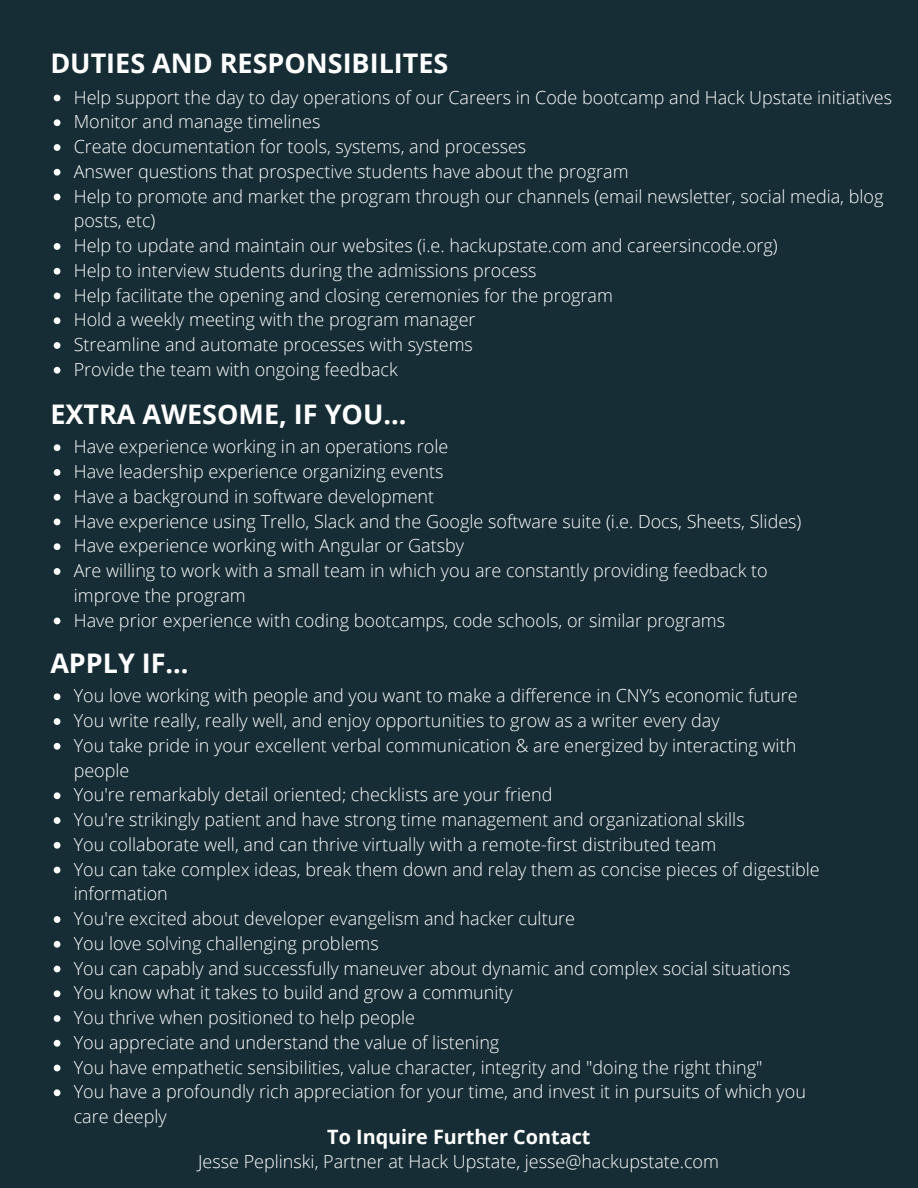
<style>
.page{position:relative;width:918px;height:1188px;background:#162d35}
.page>*{position:absolute;margin:0;border:0;box-sizing:border-box;transform-origin:0 0}
.t1{font:700 27px "Open Sans";color:#fff}
.t2{font:700 19.8px "Open Sans";color:#fff}
.t3{font:300 18px/24.8px "Open Sans";color:#fff}
</style>
<div class="page">
<svg style="left:54px;top:95px;width:6px;height:6px"></svg>
<svg style="left:54px;top:119px;width:6px;height:7px"></svg>
<svg style="left:54px;top:144px;width:6px;height:7px"></svg>
<svg style="left:54px;top:169px;width:6px;height:7px"></svg>
<svg style="left:54px;top:194px;width:6px;height:6px"></svg>
<svg style="left:54px;top:243px;width:6px;height:7px"></svg>
<svg style="left:54px;top:268px;width:6px;height:7px"></svg>
<svg style="left:54px;top:293px;width:6px;height:6px"></svg>
<svg style="left:54px;top:317px;width:6px;height:7px"></svg>
<svg style="left:54px;top:342px;width:6px;height:7px"></svg>
<svg style="left:54px;top:367px;width:6px;height:7px"></svg>
<svg style="left:54px;top:693px;width:6px;height:7px"></svg>
<svg style="left:54px;top:718px;width:6px;height:7px"></svg>
<svg style="left:54px;top:743px;width:6px;height:7px"></svg>
<svg style="left:54px;top:792px;width:6px;height:7px"></svg>
<svg style="left:54px;top:817px;width:6px;height:7px"></svg>
<svg style="left:54px;top:842px;width:6px;height:7px"></svg>
<svg style="left:54px;top:867px;width:6px;height:6px"></svg>
<svg style="left:54px;top:916px;width:6px;height:7px"></svg>
<svg style="left:54px;top:941px;width:6px;height:7px"></svg>
<svg style="left:54px;top:966px;width:6px;height:6px"></svg>
<svg style="left:54px;top:990px;width:6px;height:7px"></svg>
<svg style="left:54px;top:1015px;width:6px;height:7px"></svg>
<svg style="left:54px;top:1040px;width:6px;height:7px"></svg>
<svg style="left:54px;top:1065px;width:6px;height:6px"></svg>
<svg style="left:54px;top:1089px;width:6px;height:7px"></svg>
<svg style="left:54px;top:444px;width:6px;height:7px"></svg>
<svg style="left:54px;top:469px;width:6px;height:7px"></svg>
<svg style="left:54px;top:494px;width:6px;height:7px"></svg>
<svg style="left:54px;top:519px;width:6px;height:6px"></svg>
<svg style="left:54px;top:543px;width:6px;height:7px"></svg>
<svg style="left:54px;top:568px;width:6px;height:7px"></svg>
<svg style="left:54px;top:618px;width:6px;height:6px"></svg>
<p class="t1" style="left:50px;top:44px;width:400px">DUTIES AND RESPONSIBILITES</p>
<p class="t3" style="left:74px;top:84px;width:820px">Help support the day to day operations of our Careers in Code bootcamp and Hack Upstate initiatives</p>
<p class="t3" style="left:74px;top:109px;width:248px">Monitor and manage timelines</p>
<p class="t3" style="left:74px;top:134px;width:454px">Create documentation for tools, systems, and processes</p>
<p class="t3" style="left:74px;top:159px;width:556px">Answer questions that prospective students have about the program</p>
<p class="t3" style="left:74px;top:183px;width:811px">Help to promote and market the program through our channels (email newsletter, social media, blog posts, etc)</p>
<p class="t3" style="left:74px;top:233px;width:706px">Help to update and maintain our websites (i.e. hackupstate.com and careersincode.org)</p>
<p class="t3" style="left:74px;top:258px;width:464px">Help to interview students during the admissions process</p>
<p class="t3" style="left:74px;top:282px;width:541px">Help facilitate the opening and closing ceremonies for the program</p>
<p class="t3" style="left:74px;top:307px;width:403px">Hold a weekly meeting with the program manager</p>
<p class="t3" style="left:74px;top:332px;width:401px">Streamline and automate processes with systems</p>
<p class="t3" style="left:74px;top:357px;width:326px">Provide the team with ongoing feedback</p>
<p class="t1" style="left:50px;top:395px;width:358px">EXTRA AWESOME, IF YOU...</p>
<p class="t3" style="left:74px;top:434px;width:376px">Have experience working in an operations role</p>
<p class="t3" style="left:74px;top:459px;width:371px">Have leadership experience organizing events</p>
<p class="t3" style="left:74px;top:483px;width:362px">Have a background in software development</p>
<p class="t3" style="left:74px;top:508px;width:729px">Have experience using Trello, Slack and the Google software suite (i.e. Docs, Sheets, Slides)</p>
<p class="t3" style="left:74px;top:533px;width:392px">Have experience working with Angular or Gatsby</p>
<p class="t3" style="left:74px;top:558px;width:696px">Are willing to work with a small team in which you are constantly providing feedback to improve the program</p>
<p class="t3" style="left:74px;top:607px;width:653px">Have prior experience with coding bootcamps, code schools, or similar programs</p>
<p class="t1" style="left:50px;top:644px;width:140px">APPLY IF...</p>
<p class="t3" style="left:74px;top:683px;width:725px">You love working with people and you want to make a difference in CNY’s economic future</p>
<p class="t3" style="left:74px;top:708px;width:647px">You write really, really well, and enjoy opportunities to grow as a writer every day</p>
<p class="t3" style="left:74px;top:733px;width:724px">You take pride in your excellent verbal communication &amp; are energized by interacting with people</p>
<p class="t3" style="left:74px;top:782px;width:480px">You're remarkably detail oriented; checklists are your friend</p>
<p class="t3" style="left:74px;top:807px;width:672px">You're strikingly patient and have strong time management and organizational skills</p>
<p class="t3" style="left:74px;top:832px;width:644px">You collaborate well, and can thrive virtually with a remote-first distributed team</p>
<p class="t3" style="left:74px;top:856px;width:748px">You can take complex ideas, break them down and relay them as concise pieces of digestible information</p>
<p class="t3" style="left:74px;top:906px;width:503px">You're excited about developer evangelism and hacker culture</p>
<p class="t3" style="left:74px;top:931px;width:307px">You love solving challenging problems</p>
<p class="t3" style="left:74px;top:955px;width:718px">You can capably and successfully maneuver about dynamic and complex social situations</p>
<p class="t3" style="left:74px;top:980px;width:441px">You know what it takes to build and grow a community</p>
<p class="t3" style="left:74px;top:1005px;width:343px">You thrive when positioned to help people</p>
<p class="t3" style="left:74px;top:1030px;width:427px">You appreciate and understand the value of listening</p>
<p class="t3" style="left:74px;top:1054px;width:690px">You have empathetic sensibilities, value character, integrity and "doing the right thing"</p>
<p class="t3" style="left:74px;top:1079px;width:734px">You have a profoundly rich appreciation for your time, and invest it in pursuits of which you care deeply</p>
<p class="t2" style="left:327px;top:1122px;width:265px">To Inquire Further Contact</p>
<p class="t3" style="left:198px;top:1149px;width:522px">Jesse Peplinski, Partner at Hack Upstate, jesse@hackupstate.com</p>
</div>
